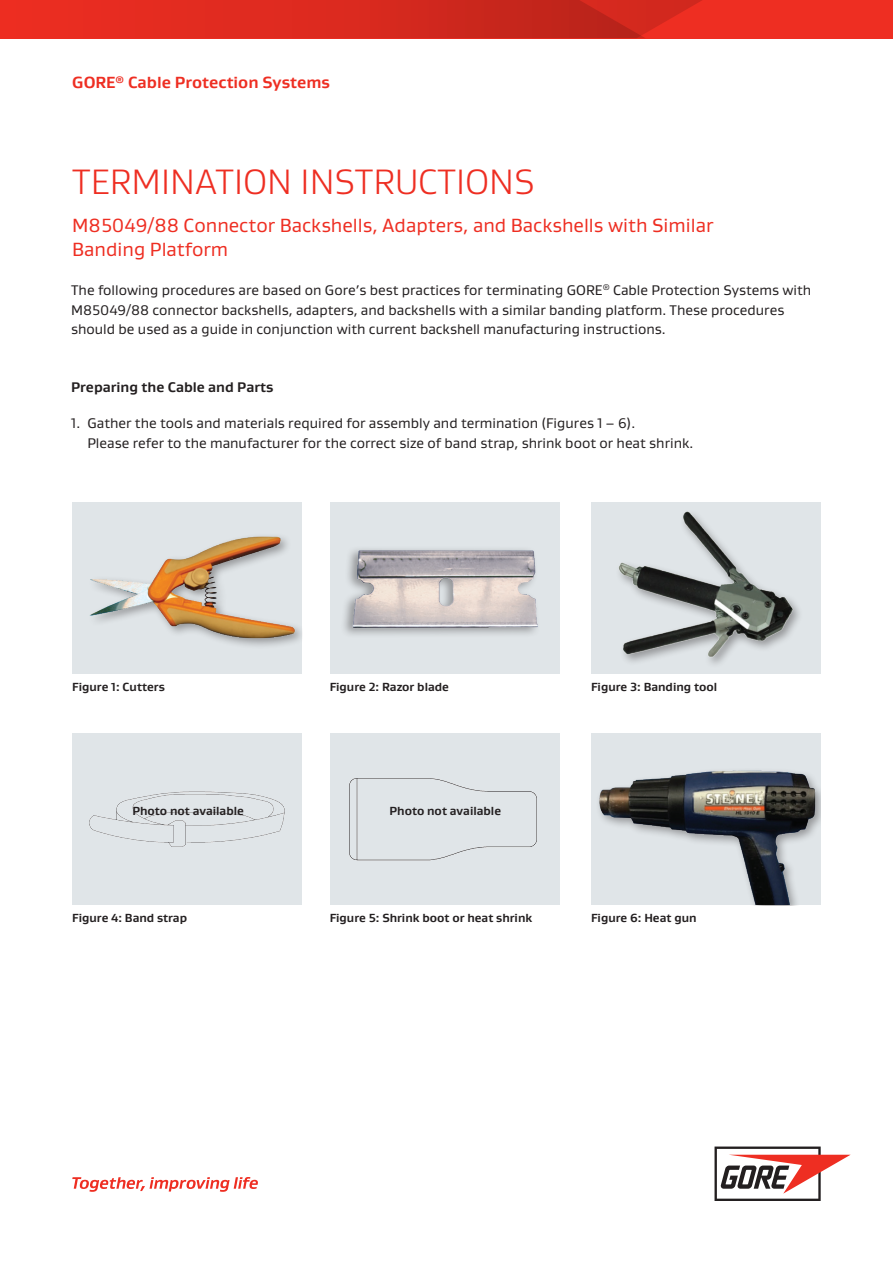
<style>
.page{position:relative;width:893px;height:1263px;background:#fff}
.page>*{position:absolute;margin:0;border:0;box-sizing:border-box;transform-origin:0 0}
.Page_Title_24_26_p9{font:300 36px "Gore Gustan";color:#ee2e22}
.Body_title_no_space{font:19.5px/24px "Gore Gustan";color:#ee2e22}
.Product_Name_11_13{font:700 16.5px "Gore Gustan";color:#ee2e22}
.Body_Text_9_5_13{font:14.25px/19.5px "Gore Gustan";color:#231f20}
.Body_Subtitle_9_5_13{font:700 14.25px "Gore Gustan";color:#231f20}
.figure_number{font:700 12px "Gore Gustan";color:#231f20}
</style>
<div class="page">
<svg style="left:714px;top:1146px;width:137px;height:55px"></svg>
<svg style="left:72px;top:1177px;width:186px;height:15px"></svg>
<div style="left:0;top:0;width:893px;height:38px;background:#ee2e22"></div>
<svg style="left:171px;top:0;width:531px;height:38px"></svg>
<div style="left:72px;top:502px;width:230px;height:172px;background:#e0e5e8"></div>
<img style="left:89px;top:536px;width:211px;height:110px">
<div style="left:72px;top:733px;width:230px;height:172px;background:#e0e5e8"></div>
<img style="left:89px;top:791px;width:196px;height:56px">
<div style="left:330px;top:502px;width:230px;height:172px;background:#e0e5e8"></div>
<div style="left:340px;top:545px;width:200px;height:93px;background:#231f20;opacity:.4"></div>
<img style="left:351px;top:545px;width:188px;height:88px">
<div style="left:330px;top:733px;width:230px;height:172px;background:#e0e5e8"></div>
<img style="left:349px;top:778px;width:188px;height:83px">
<div style="left:591px;top:502px;width:230px;height:172px;background:#e0e5e8"></div>
<img style="left:618px;top:511px;width:179px;height:153px">
<img style="left:591px;top:733px;width:228px;height:171px">
<p class="Product_Name_11_13" style="left:72px;top:71px;width:259px">GORE<sup>®</sup> Cable Protection Systems</p>
<p class="Page_Title_24_26_p9" style="left:72px;top:159px;width:464px">TERMINATION INSTRUCTIONS</p>
<p class="Body_title_no_space" style="left:72px;top:212px;width:643px">M85049/88 Connector Backshells, Adapters, and Backshells with Similar<br>Banding Platform</p>
<p class="Body_Text_9_5_13" style="left:71px;top:280px;width:742px">The following procedures are based on Gore’s best practices for terminating GORE<sup>®</sup> Cable Protection Systems with<br>M85049/88 connector backshells, adapters, and backshells with a similar banding platform. These procedures should be used as a guide in conjunction with current backshell manufacturing instructions.</p>
<p class="Body_Subtitle_9_5_13" style="left:71px;top:378px;width:204px">Preparing the Cable and Parts</p>
<p class="Body_Text_9_5_13" style="left:87px;top:413px;width:607px;text-indent:-16px">1. Gather the tools and materials required for assembly and termination (Figures 1 – 6).<br>Please refer to the manufacturer for the correct size of band strap, shrink boot or heat shrink.</p>
<p class="figure_number" style="left:72px;top:679px;width:94px">Figure 1: Cutters</p>
<p class="figure_number" style="left:330px;top:679px;width:121px">Figure 2: Razor blade</p>
<p class="figure_number" style="left:591px;top:679px;width:128px">Figure 3: Banding tool</p>
<p class="figure_number" style="left:132px;top:803px;width:113px">Photo not available</p>
<p class="figure_number" style="left:390px;top:803px;width:113px">Photo not available</p>
<p class="figure_number" style="left:72px;top:910px;width:116px">Figure 4: Band strap</p>
<p class="figure_number" style="left:330px;top:910px;width:204px">Figure 5: Shrink boot or heat shrink</p>
<p class="figure_number" style="left:591px;top:910px;width:107px">Figure 6: Heat gun</p>
</div>
